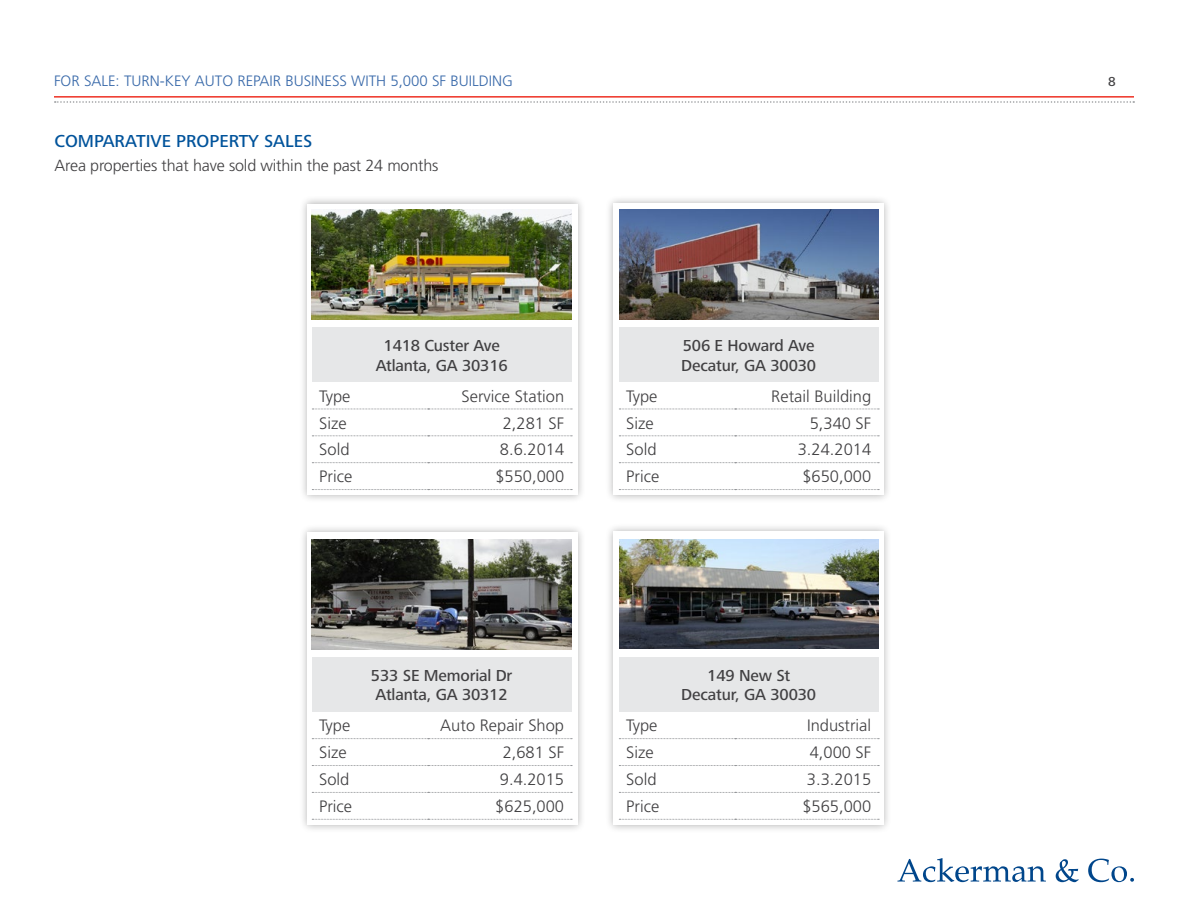
<style>
.page{position:relative;width:1188px;height:918px;background:#fff}
.page>*{position:absolute;margin:0;border:0;box-sizing:border-box;transform-origin:0 0}
.t1{font:500 18px "Frutiger Next LTW1 G";color:#00539b}
.t2{font:300 16.5px "Frutiger LT Std";color:#414042}
.t3{font:500 16.5px/19.8px "Frutiger Next LTW1 G";letter-spacing:-.01em;color:#414042;text-align:center}
.t4{font:300 16.2px "Frutiger LT Std";letter-spacing:-.01em;color:#414042}
.t5{font:300 15px "Frutiger LT Std";color:#3768a9}
.t6{font:500 13.5px "Frutiger Next LTW1 G";color:#414042}
</style>
<div class="page">
<hr style="left:54px;top:96px;width:1080px;height:2px;background:#ee3124">
<svg style="left:55px;top:101px;width:1079px;height:2px"></svg>
<svg style="left:897px;top:858px;width:149px;height:24px"></svg>
<svg style="left:1056px;top:859px;width:23px;height:23px"></svg>
<svg style="left:1088px;top:859px;width:46px;height:23px"></svg>
<div style="left:298px;top:524px;width:288px;height:309px;background:#000;opacity:.3"></div>
<div style="left:307px;top:532px;width:270px;height:293px;background:#fff"></div>
<div style="left:605px;top:523px;width:287px;height:311px;background:#000;opacity:.3"></div>
<div style="left:614px;top:532px;width:270px;height:293px;background:#fff"></div>
<div style="left:298px;top:195px;width:288px;height:308px;background:#000;opacity:.3"></div>
<div style="left:307px;top:204px;width:270px;height:291px;background:#fff"></div>
<div style="left:605px;top:194px;width:287px;height:309px;background:#000;opacity:.3"></div>
<div style="left:614px;top:203px;width:270px;height:292px;background:#fff"></div>
<div style="left:312px;top:328px;width:259px;height:54px;background:#e6e7e8"></div>
<svg style="left:312px;top:409px;width:260px;height:1px"></svg>
<svg style="left:312px;top:436px;width:260px;height:1px"></svg>
<svg style="left:312px;top:462px;width:260px;height:1px"></svg>
<svg style="left:312px;top:489px;width:260px;height:1px"></svg>
<img style="left:312px;top:210px;width:259px;height:110px">
<div style="left:619px;top:328px;width:259px;height:54px;background:#e6e7e8"></div>
<svg style="left:619px;top:409px;width:260px;height:1px"></svg>
<svg style="left:619px;top:436px;width:260px;height:1px"></svg>
<svg style="left:619px;top:462px;width:260px;height:1px"></svg>
<svg style="left:619px;top:489px;width:260px;height:1px"></svg>
<img style="left:619px;top:210px;width:259px;height:110px">
<div style="left:619px;top:657px;width:259px;height:55px;background:#e6e7e8"></div>
<svg style="left:619px;top:738px;width:260px;height:1px"></svg>
<svg style="left:619px;top:765px;width:260px;height:1px"></svg>
<svg style="left:619px;top:792px;width:260px;height:1px"></svg>
<svg style="left:619px;top:819px;width:260px;height:1px"></svg>
<img style="left:619px;top:540px;width:259px;height:109px">
<div style="left:312px;top:657px;width:259px;height:55px;background:#e6e7e8"></div>
<svg style="left:312px;top:738px;width:260px;height:1px"></svg>
<svg style="left:312px;top:765px;width:260px;height:1px"></svg>
<svg style="left:312px;top:792px;width:260px;height:1px"></svg>
<svg style="left:312px;top:819px;width:260px;height:1px"></svg>
<img style="left:312px;top:540px;width:259px;height:110px">
<p class="t5" style="left:54px;top:73px;width:460px">FOR SALE: TURN-KEY AUTO REPAIR BUSINESS WITH 5,000 SF BUILDING</p>
<p class="t6" style="left:1108px;top:74px;width:9px">8</p>
<p class="t1" style="left:55px;top:131px;width:259px">COMPARATIVE PROPERTY SALES</p>
<p class="t4" style="left:55px;top:157px;width:385px">Area properties that have sold within the past 24 months</p>
<p class="t3" style="left:376px;top:336px;width:134px">1418 Custer Ave<br>Atlanta, GA 30316</p>
<p class="t2" style="left:319px;top:387px;width:33px">Type</p>
<p class="t2" style="left:462px;top:387px;width:104px">Service Station</p>
<p class="t2" style="left:319px;top:414px;width:29px">Size</p>
<p class="t2" style="left:503px;top:414px;width:63px">2,281 SF</p>
<p class="t2" style="left:319px;top:440px;width:32px">Sold</p>
<p class="t2" style="left:500px;top:440px;width:66px">8.6.2014</p>
<p class="t2" style="left:319px;top:467px;width:34px">Price</p>
<p class="t2" style="left:495px;top:467px;width:70px">$550,000</p>
<p class="t3" style="left:681px;top:336px;width:136px;text-align:left">506 E Howard Ave<br>Decatur, GA 30030</p>
<p class="t2" style="left:626px;top:387px;width:33px">Type</p>
<p class="t2" style="left:771px;top:387px;width:101px">Retail Building</p>
<p class="t2" style="left:626px;top:414px;width:29px">Size</p>
<p class="t2" style="left:810px;top:414px;width:63px">5,340 SF</p>
<p class="t2" style="left:626px;top:440px;width:32px">Sold</p>
<p class="t2" style="left:798px;top:440px;width:75px">3.24.2014</p>
<p class="t2" style="left:626px;top:467px;width:34px">Price</p>
<p class="t2" style="left:802px;top:467px;width:70px">$650,000</p>
<p class="t3" style="left:371px;top:666px;width:143px;text-align:left">533 SE Memorial Dr<br>Atlanta, GA 30312</p>
<p class="t2" style="left:319px;top:716px;width:33px">Type</p>
<p class="t2" style="left:440px;top:716px;width:125px">Auto Repair Shop</p>
<p class="t2" style="left:319px;top:743px;width:29px">Size</p>
<p class="t2" style="left:503px;top:743px;width:63px">2,681 SF</p>
<p class="t2" style="left:319px;top:770px;width:32px">Sold</p>
<p class="t2" style="left:500px;top:770px;width:66px">9.4.2015</p>
<p class="t2" style="left:319px;top:797px;width:34px">Price</p>
<p class="t2" style="left:495px;top:797px;width:70px">$625,000</p>
<p class="t3" style="left:681px;top:666px;width:136px">149 New St<br>Decatur, GA 30030</p>
<p class="t2" style="left:626px;top:716px;width:33px">Type</p>
<p class="t2" style="left:807px;top:716px;width:66px">Industrial</p>
<p class="t2" style="left:626px;top:743px;width:29px">Size</p>
<p class="t2" style="left:810px;top:743px;width:63px">4,000 SF</p>
<p class="t2" style="left:626px;top:770px;width:32px">Sold</p>
<p class="t2" style="left:807px;top:770px;width:66px">3.3.2015</p>
<p class="t2" style="left:626px;top:797px;width:34px">Price</p>
<p class="t2" style="left:802px;top:797px;width:70px">$565,000</p>
</div>
